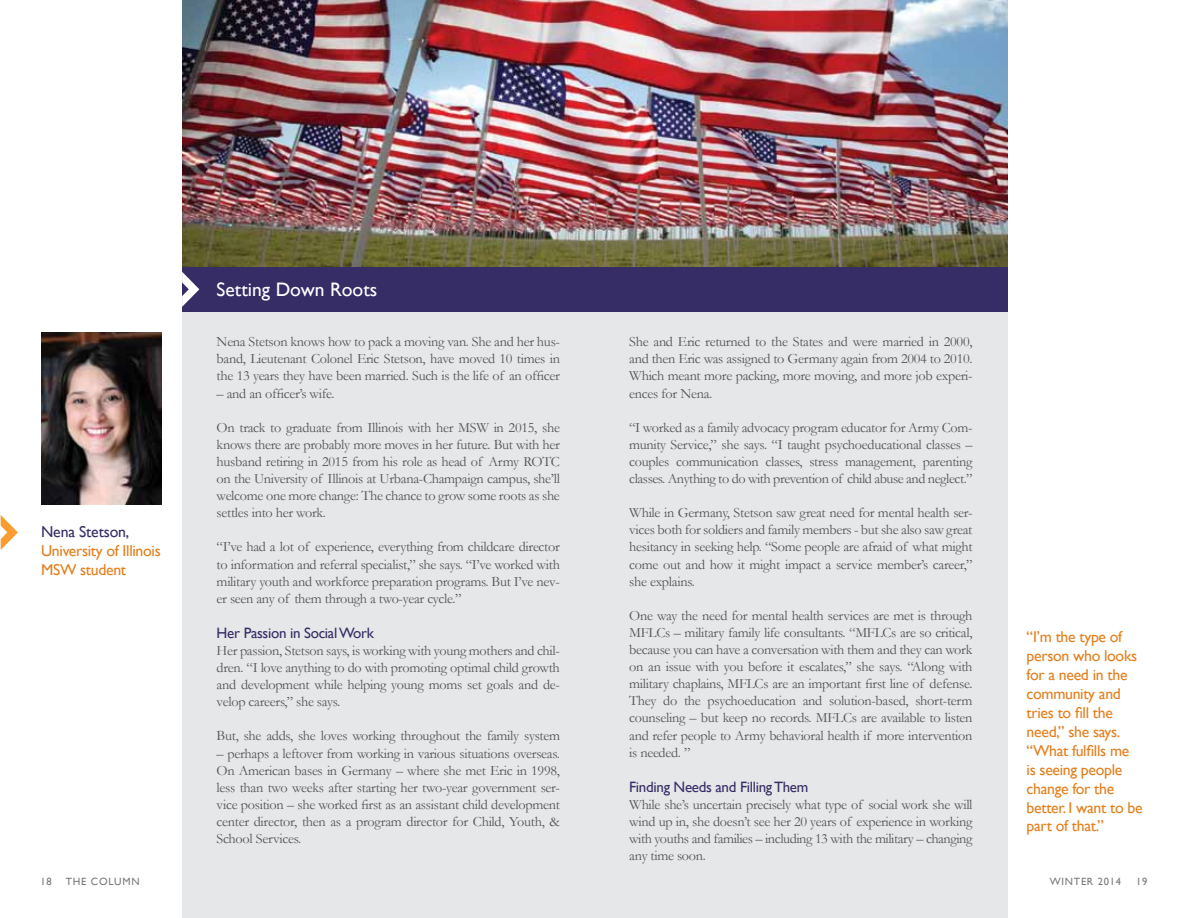
<style>
.page{position:relative;width:1188px;height:918px;background:#fff}
.page>*{position:absolute;margin:0;border:0;box-sizing:border-box;transform-origin:0 0}
.t1{font:19.5px "Gill Sans";color:#fff}
.t2{font:15.75px/18.9px "Gill Sans";letter-spacing:-.02em;color:#e37f1c}
.t3{font:15.75px "Gill Sans";letter-spacing:-.01em;color:#362c66}
.t4{font:15px "Gill Sans";letter-spacing:-.02em;color:#362c66}
.t5{font:14.25px/17.1px "Garamond";letter-spacing:-.02em;color:#545456;text-align:justify}
.t6{font:10.5px "Gill Sans";letter-spacing:.07em;color:#77787b}
</style>
<div class="page">
<div style="left:182px;top:295px;width:825px;height:623px;background:#e6e7e8"></div>
<div style="left:182px;top:267px;width:825px;height:45px;background:#362c66"></div>
<img style="left:182px;top:0;width:825px;height:267px">
<svg style="left:182px;top:272px;width:17px;height:35px"></svg>
<img style="left:41px;top:332px;width:121px;height:173px">
<svg style="left:1px;top:515px;width:17px;height:35px"></svg>
<p class="t3" style="left:41px;top:523px;width:90px">Nena Stetson,</p>
<p class="t2" style="left:41px;top:541px;width:121px">University of Illinois<br>MSW student</p>
<h1 class="t1" style="left:217px;top:278px;width:162px">Setting Down Roots</h1>
<p class="t5" style="left:217px;top:333px;width:345px">Nena Stetson knows how to pack a moving van. She and her hus&shy;band, Lieutenant Colonel Eric Stetson, have moved 10 times in the 13 years they have been married. Such is the life of an officer</p>
<p class="t5" style="left:217px;top:384px;width:119px">– and an officer’s wife.</p>
<p class="t5" style="left:217px;top:419px;width:345px">On track to graduate from Illinois with her MSW in 2015, she knows there are probably more moves in her future. But with her husband retiring in 2015 from his role as head of Army ROTC on the University of Illinois at Urbana-Champaign campus, she’ll welcome one more change: The chance to grow some roots as she settles into her work.</p>
<p class="t5" style="left:217px;top:538px;width:345px">“I’ve had a lot of experience, everything from childcare director to information and referral specialist,” she says. “I’ve worked with military youth and workforce preparation programs. But I’ve nev&shy;er seen any of them through a two-year cycle.”</p>
<p class="t4" style="left:217px;top:624px;width:159px">Her Passion in Social Work</p>
<p class="t5" style="left:217px;top:642px;width:345px">Her passion, Stetson says, is working with young mothers and chil&shy;dren. “I love anything to do with promoting optimal child growth and development while helping young moms set goals and de&shy;velop careers,” she says.</p>
<p class="t5" style="left:217px;top:727px;width:345px">But, she adds, she loves working throughout the family system</p>
<p class="t5" style="left:217px;top:744px;width:345px">– perhaps a leftover from working in various situations overseas.<br>On American bases in Germany – where she met Eric in 1998, less than two weeks after starting her two-year government ser&shy;vice position – she worked first as an assistant child development center director, then as a program director for Child, Youth, &amp; School Services.</p>
<p class="t5" style="left:629px;top:333px;width:345px">She and Eric returned to the States and were married in 2000, and then Eric was assigned to Germany again from 2004 to 2010.<br>Which meant more packing, more moving, and more job experi&shy;ences for Nena.</p>
<p class="t5" style="left:629px;top:419px;width:345px">“I worked as a family advocacy program educator for Army Com&shy;munity Service,” she says. “I taught psychoeducational classes – couples communication classes, stress management, parenting classes. Anything to do with prevention of child abuse and neglect.”</p>
<p class="t5" style="left:629px;top:504px;width:345px">While in Germany, Stetson saw great need for mental health ser&shy;vices both for soldiers and family members - but she also saw great hesitancy in seeking help. “Some people are afraid of what might come out and how it might impact a service member’s career,” she explains.</p>
<p class="t5" style="left:629px;top:607px;width:345px">One way the need for mental health services are met is through MFLCs – military family life consultants. “MFLCs are so critical, because you can have a conversation with them and they can work on an issue with you before it escalates,” she says. “Along with military chaplains, MFLCs are an important first line of defense.<br>They do the psychoeducation and solution-based, short-term counseling – but keep no records. MFLCs are available to listen and refer people to Army behavioral health if more intervention is needed. ”</p>
<p class="t4" style="left:629px;top:778px;width:181px">Finding Needs and Filling Them</p>
<p class="t5" style="left:629px;top:796px;width:345px">While she’s uncertain precisely what type of social work she will wind up in, she doesn’t see her 20 years of experience in working with youths and families – including 13 with the military – changing any time soon.</p>
<p class="t2" style="left:1027px;top:628px;width:117px">“I’m the type of person who looks for a need in the community and tries to fill the need,” she says. “What fulfills me<br>is seeing people change for the better. I want to be part of that.”</p>
<p class="t6" style="left:40px;top:875px;width:13px">18</p>
<p class="t6" style="left:66px;top:875px;width:72px">The Column</p>
<p class="t6" style="left:1050px;top:875px;width:72px">WINTER 2014</p>
<p class="t6" style="left:1136px;top:875px;width:13px">19</p>
</div>
